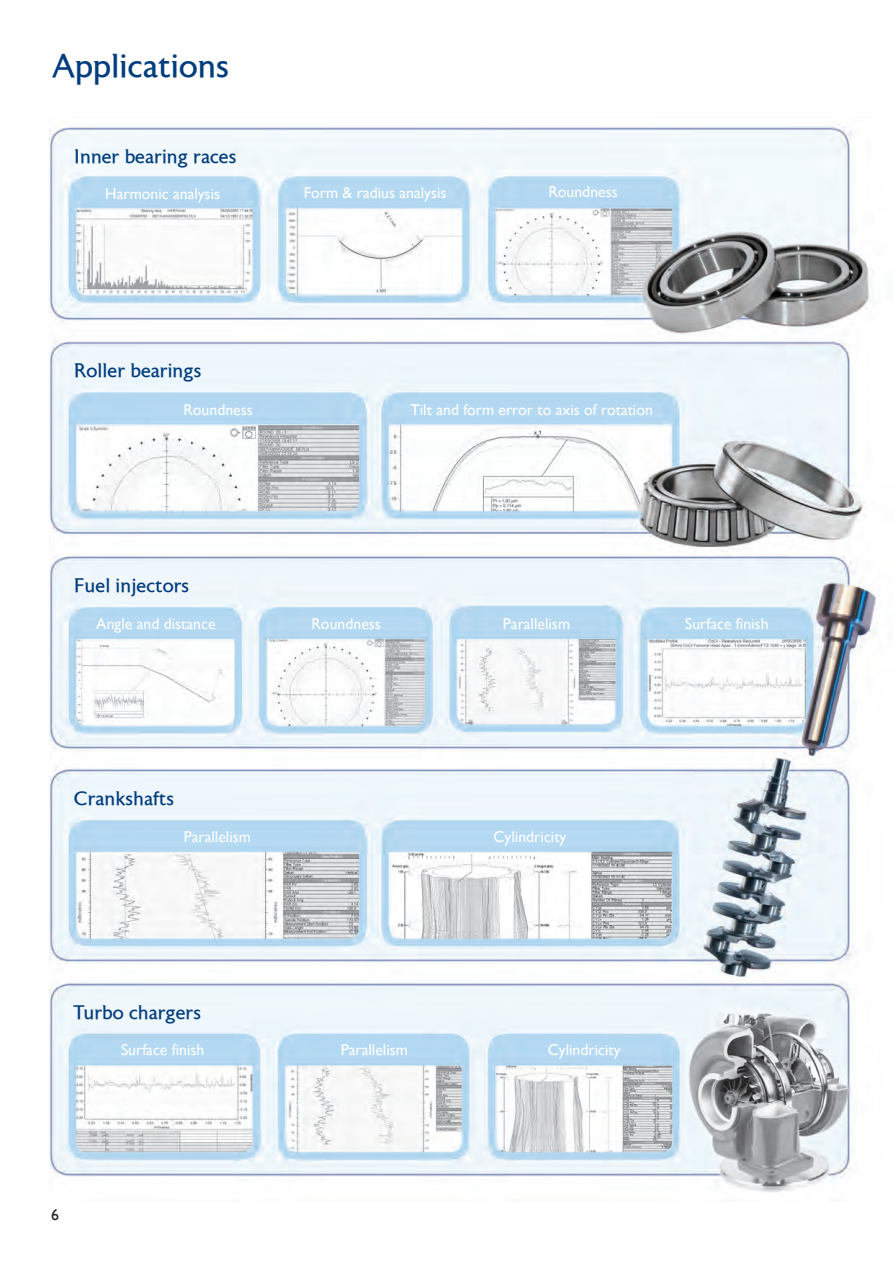
<style>
.page{position:relative;width:893px;height:1263px;background:#fff}
.page>*{position:absolute;margin:0;border:0;box-sizing:border-box;transform-origin:0 0}
.L1_-_Header{font:33px "Astoria Roman";color:#013d7d}
.t1{font:19.5px "Astoria Roman";color:#013d7d}
.Body{font:15.75px "Gill Alt One";color:#fff}
.t2{font:15.75px "Gill Alt One";color:#231f20}
</style>
<div class="page">
<img style="left:49px;top:124px;width:828px;height:1068px">
<p class="L1_-_Header" style="left:53px;top:48px;width:178px">Applications</p>
<p class="t1" style="left:74px;top:146px;width:164px">Inner bearing races</p>
<p class="Body" style="left:105px;top:184px;width:116px">Harmonic analysis</p>
<p class="Body" style="left:304px;top:184px;width:144px">Form &amp; radius analysis</p>
<p class="Body" style="left:548px;top:183px;width:71px">Roundness</p>
<p class="t1" style="left:74px;top:360px;width:129px">Roller bearings</p>
<p class="Body" style="left:183px;top:400px;width:71px">Roundness</p>
<p class="Body" style="left:410px;top:400px;width:244px">Tilt and form error to axis of rotation</p>
<p class="t1" style="left:74px;top:575px;width:117px">Fuel injectors</p>
<p class="Body" style="left:96px;top:615px;width:121px">Angle and distance</p>
<p class="Body" style="left:311px;top:615px;width:71px">Roundness</p>
<p class="t1" style="left:74px;top:787px;width:102px">Crankshafts</p>
<p class="Body" style="left:184px;top:827px;width:69px">Parallelism</p>
<p class="t1" style="left:74px;top:1001px;width:129px">Turbo chargers</p>
<p class="Body" style="left:121px;top:1041px;width:85px">Surface finish</p>
<p class="t2" style="left:51px;top:1205px;width:9px">6</p>
<p class="Body" style="left:341px;top:1041px;width:69px">Parallelism</p>
<p class="Body" style="left:503px;top:615px;width:69px">Parallelism</p>
<p class="Body" style="left:685px;top:615px;width:85px">Surface finish</p>
<p class="Body" style="left:493px;top:827px;width:75px">Cylindricity</p>
<p class="Body" style="left:548px;top:1041px;width:75px">Cylindricity</p>
</div>
